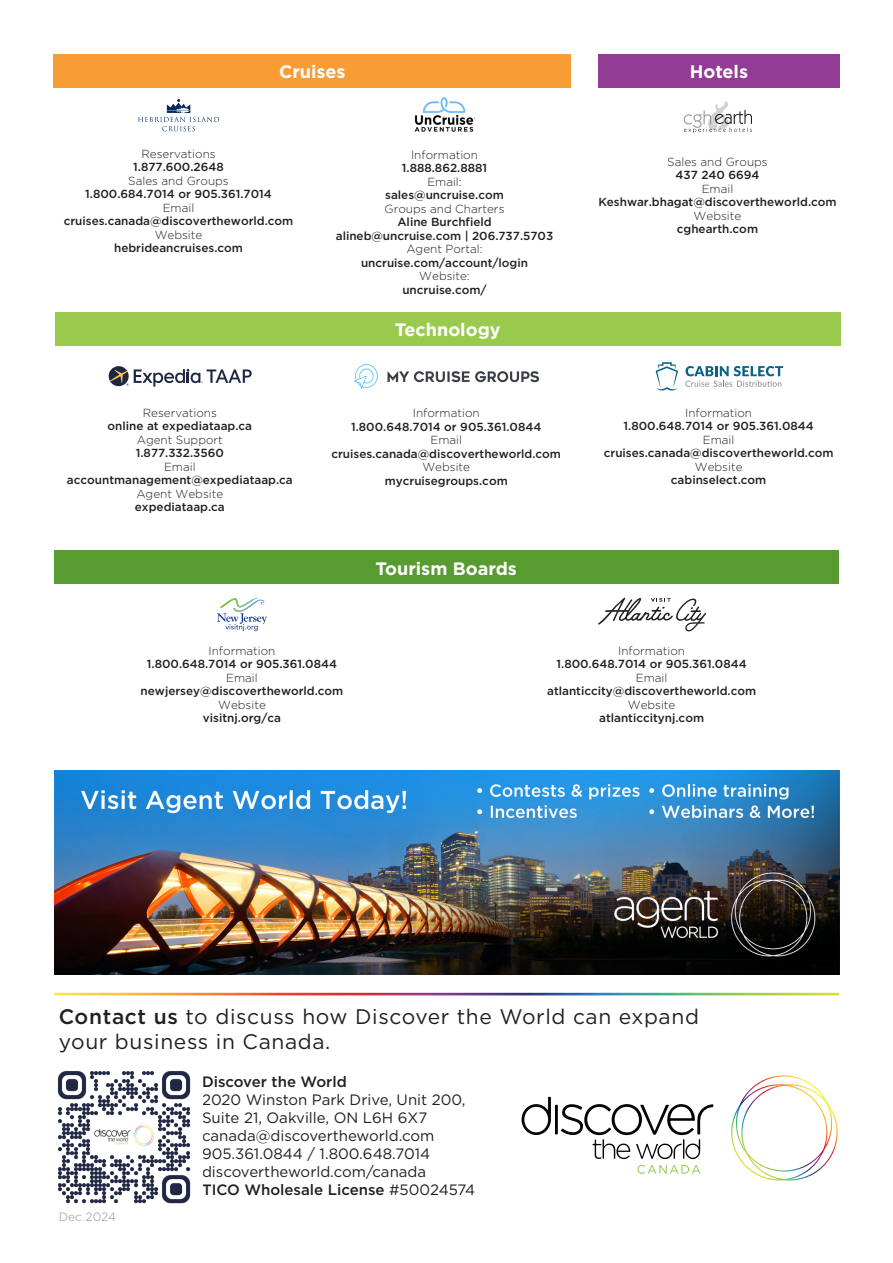
<style>
.page{position:relative;width:893px;height:1263px;background:#fff}
.page>*{position:absolute;margin:0;border:0;box-sizing:border-box;transform-origin:0 0}
.t1{font:21px/25.2px "Gotham";letter-spacing:.03em;color:#231f20}
.t2{font:700 18px "Gotham";color:#fff}
.t3{font:15px/18px "Gotham";color:#231f20}
.t4{font:500 15px "Gotham";color:#231f20}
.t5{font:300 12px "Gotham HTF";color:#939598}
.t6{font:500 11.7px/13.5px "Gotham HTF";color:#231f20;text-align:center}
.t7{font:300 11.7px "Gotham HTF";color:#231f20}
.s1{font-weight:300}
.s2{font-weight:500}
.s3{font-weight:400}
</style>
<div class="page">
<svg style="left:685px;top:366px;width:98px;height:21px"></svg>
<svg style="left:656px;top:362px;width:22px;height:28px"></svg>
<svg style="left:108px;top:366px;width:144px;height:21px"></svg>
<img style="left:54px;top:770px;width:785px;height:205px">
<img style="left:731px;top:1075px;width:107px;height:106px">
<hr style="left:555px;top:1105px;width:3px;height:29px;background:#040503">
<svg style="left:522px;top:1097px;width:29px;height:38px"></svg>
<svg style="left:561px;top:1104px;width:152px;height:55px"></svg>
<svg style="left:637px;top:1165px;width:63px;height:9px"></svg>
<img style="left:57px;top:1071px;width:134px;height:133px">
<div style="left:55px;top:312px;width:785px;height:34px;background:#99ca4d"></div>
<div style="left:598px;top:54px;width:242px;height:34px;background:#933c96"></div>
<img style="left:414px;top:97px;width:62px;height:35px">
<div style="left:54px;top:54px;width:517px;height:34px;background:#f89d36"></div>
<svg style="left:138px;top:99px;width:81px;height:32px"></svg>
<img style="left:354px;top:364px;width:186px;height:25px">
<svg style="left:684px;top:101px;width:68px;height:32px"></svg>
<svg style="left:598px;top:598px;width:108px;height:33px"></svg>
<svg style="left:217px;top:597px;width:50px;height:34px"></svg>
<div style="left:54px;top:550px;width:784px;height:34px;background:#589b31"></div>
<p class="t2" style="left:279px;top:60px;width:68px">Cruises</p>
<p class="t2" style="left:690px;top:60px;width:60px">Hotels</p>
<p class="t6" style="left:133px;top:147px;width:92px"><span class="s1">Reservations<br></span>1.877.600.2648</p>
<p class="t6" style="left:85px;top:174px;width:188px"><span class="s1">Sales and Groups<br></span>1.800.684.7014 or 905.361.7014</p>
<p class="t6" style="left:64px;top:201px;width:231px"><span class="s1">Email </span>cruises.canada@discovertheworld.com</p>
<p class="t6" style="left:114px;top:228px;width:130px"><span class="s1">Website </span>hebrideancruises.com</p>
<p class="t6" style="left:108px;top:406px;width:146px"><span class="s1">Reservations<br></span>online at expediataap.ca</p>
<p class="t6" style="left:136px;top:433px;width:89px;text-align:left"><span class="s1">Agent Support<br></span>1.877.332.3560</p>
<p class="t6" style="left:67px;top:460px;width:227px"><span class="s1">Email </span>accountmanagement@expediataap.ca</p>
<p class="t6" style="left:135px;top:487px;width:91px;text-align:left"><span class="s1">Agent Website </span>expediataap.ca</p>
<p class="t6" style="left:402px;top:147px;width:87px"><span class="s1">Information<br></span>1.888.862.8881</p>
<p class="t7" style="left:427px;top:175px;width:36px">Email:</p>
<p class="t6" style="left:385px;top:188px;width:121px;text-align:left">sales@uncruise.com<br><span class="s1">Groups and Charters</span></p>
<p class="t6" style="left:397px;top:215px;width:96px">Aline Burchfield</p>
<p class="t6" style="left:336px;top:228px;width:219px">alineb@uncruise.com | 206.737.5703</p>
<p class="t7" style="left:406px;top:243px;width:78px">Agent Portal:</p>
<p class="t6" style="left:361px;top:255px;width:169px">uncruise.com/account/login</p>
<p class="t7" style="left:419px;top:270px;width:52px">Website:</p>
<p class="t6" style="left:402px;top:282px;width:86px">uncruise.com/</p>
<p class="t2" style="left:395px;top:318px;width:107px">Technology</p>
<p class="t6" style="left:351px;top:406px;width:192px"><span class="s1">Information<br></span>1.800.648.7014 or 905.361.0844</p>
<p class="t6" style="left:331px;top:433px;width:231px"><span class="s1">Email </span>cruises.canada@discovertheworld.com<br><span class="s1">Website<br></span>mycruisegroups.com</p>
<p class="t2" style="left:375px;top:556px;width:143px">Tourism Boards</p>
<p class="t6" style="left:598px;top:154px;width:240px"><span class="s1">Sales and Groups<br></span>437 240 6694<br><span class="s1">Email<br></span>Keshwar.bhagat@discovertheworld.com<br><span class="s1">Website<br></span>cghearth.com</p>
<p class="t6" style="left:624px;top:406px;width:192px"><span class="s1">Information<br></span>1.800.648.7014 or 905.361.0844</p>
<p class="t6" style="left:604px;top:433px;width:231px"><span class="s1">Email </span>cruises.canada@discovertheworld.com<br><span class="s1">Website<br></span>cabinselect.com</p>
<p class="t6" style="left:147px;top:644px;width:192px"><span class="s1">Information<br></span>1.800.648.7014 or 905.361.0844</p>
<p class="t6" style="left:141px;top:671px;width:204px"><span class="s1">Email </span>newjersey@discovertheworld.com<br><span class="s1">Website<br></span>visitnj.org/ca</p>
<p class="t6" style="left:557px;top:644px;width:192px"><span class="s1">Information<br></span>1.800.648.7014 or 905.361.0844</p>
<p class="t6" style="left:547px;top:671px;width:211px"><span class="s1">Email </span>atlanticcity@discovertheworld.com</p>
<p class="t6" style="left:599px;top:698px;width:106px"><span class="s1">Website </span>atlanticcitynj.com</p>
<p class="t1" style="left:59px;top:1004px;width:642px"><span class="s2">Contact us</span> to discuss how Discover the World can expand your business in Canada.</p>
<p class="t5" style="left:59px;top:1210px;width:59px">Dec 2024</p>
<p class="t4" style="left:202px;top:1073px;width:146px">Discover the World</p>
<p class="t3" style="left:202px;top:1091px;width:265px">2020 Winston Park Drive, Unit 200,<br>Suite 21, Oakville, ON L6H 6X7 canada@discovertheworld.com<br>905.361.0844 / 1.800.648.7014</p>
<p class="t3" style="left:202px;top:1163px;width:226px">discovertheworld.com/canada</p>
<p class="t4" style="left:202px;top:1181px;width:275px">TICO Wholesale License <span class="s3">#50024574</span></p>
</div>
